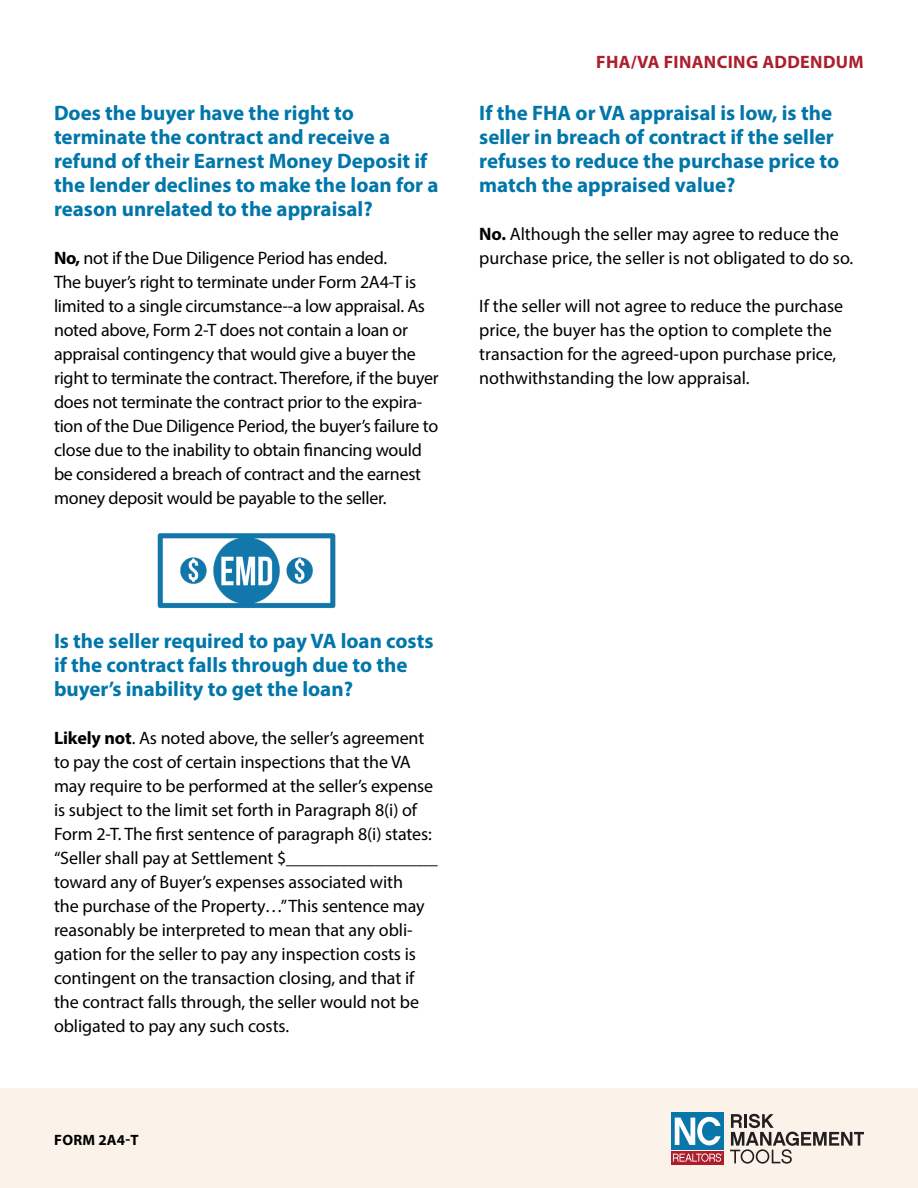
<style>
.page{position:relative;width:918px;height:1188px;background:#fff}
.page>*{position:absolute;margin:0;border:0;box-sizing:border-box;transform-origin:0 0}
.Question{font:700 21px/24px "Myriad Pro";color:#0076a9}
.Answer{font:18px/24px "Myriad Pro";letter-spacing:-.005em;color:#000}
.t1{font:700 18px "Myriad Pro";letter-spacing:.02em;color:#ac1f2d}
.t2{font:700 15px "Myriad Pro";letter-spacing:.02em;color:#000}
.s1{font-weight:700}
</style>
<div class="page">
<div style="left:0;top:1088px;width:918px;height:100px;background:#fbf3e9"></div>
<div style="left:671px;top:1112px;width:53px;height:38px;background:#0976a9"></div>
<div style="left:671px;top:1151px;width:53px;height:13px;background:#ac1e2c"></div>
<svg style="left:675px;top:1117px;width:46px;height:28px"></svg>
<svg style="left:673px;top:1153px;width:49px;height:9px"></svg>
<svg style="left:730px;top:1114px;width:134px;height:50px"></svg>
<img style="left:157px;top:533px;width:179px;height:75px">
<p class="Question" style="left:54px;top:100px;width:386px">Does the buyer have the right to terminate the contract and receive a refund of their Earnest Money Deposit if the lender declines to make the loan for a reason unrelated to the appraisal?</p>
<p class="Answer" style="left:54px;top:246px;width:386px"><span class="s1">No,</span> not if the Due Diligence Period has ended.<br>The buyer’s right to terminate under Form 2A4-T is limited to a single circumstance--a low appraisal. As noted above, Form 2-T does not contain a loan or appraisal contingency that would give a buyer the right to terminate the contract. Therefore, if the buyer does not terminate the contract prior to the expira&shy;tion of the Due Diligence Period, the buyer’s failure to close due to the inability to obtain financing would be considered a breach of contract and the earnest money deposit would be payable to the seller.</p>
<p class="t1" style="left:596px;top:50px;width:269px">FHA/VA FINANCING ADDENDUM</p>
<p class="Question" style="left:479px;top:100px;width:361px">If the FHA or VA appraisal is low, is the seller in breach of contract if the seller refuses to reduce the purchase price to match the appraised value?</p>
<p class="Answer" style="left:479px;top:222px;width:375px"><span class="s1">No.</span> Although the seller may agree to reduce the purchase price, the seller is not obligated to do so.</p>
<p class="Answer" style="left:479px;top:294px;width:365px">If the seller will not agree to reduce the purchase price, the buyer has the option to complete the transaction for the agreed-upon purchase price, nothwithstanding the low appraisal.</p>
<p class="Question" style="left:54px;top:628px;width:381px">Is the seller required to pay VA loan costs if the contract falls through due to the buyer’s inability to get the loan?</p>
<p class="Answer" style="left:54px;top:726px;width:385px"><span class="s1">Likely not</span>. As noted above, the seller’s agreement to pay the cost of certain inspections that the VA may require to be performed at the seller’s expense is subject to the limit set forth in Paragraph 8(i) of Form 2-T. The first sentence of paragraph 8(i) states: “Seller shall pay at Settlement $_________________ toward any of Buyer’s expenses associated with<br>the purchase of the Property…” This sentence may reasonably be interpreted to mean that any obli&shy;gation for the seller to pay any inspection costs is contingent on the transaction closing, and that if the contract falls through, the seller would not be obligated to pay any such costs.</p>
<p class="t2" style="left:54px;top:1130px;width:86px">FORM 2A4-T</p>
</div>
